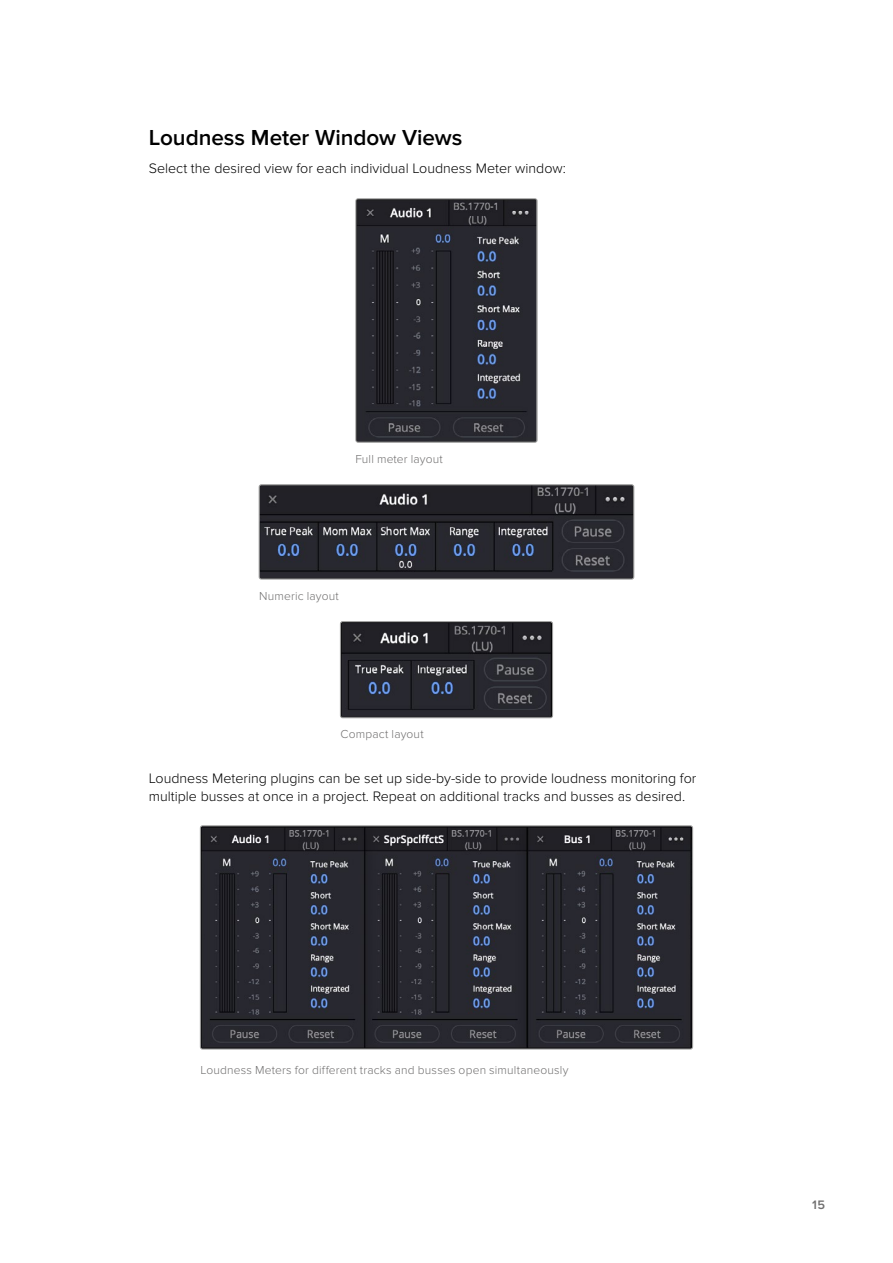
<style>
.page{position:relative;width:893px;height:1263px;background:#fff}
.page>*{position:absolute;margin:0;border:0;box-sizing:border-box;transform-origin:0 0}
.t1{font:600 22.5px "Proxima Nova";letter-spacing:-.005em;color:#000}
.t2{font:300 14.25px/18.8px "Proxima Nova";color:#000}
.t3{font:600 12.75px "Proxima Nova";color:#706f6f}
.t4{font:300 12px "Proxima Nova";letter-spacing:.015em;color:#706f6f}
</style>
<div class="page">
<img style="left:357px;top:200px;width:179px;height:241px">
<div style="left:355px;top:198px;width:183px;height:245px;border:1px solid #9d9d9c;border-radius:2px"></div>
<img style="left:261px;top:486px;width:371px;height:92px">
<div style="left:259px;top:484px;width:375px;height:96px;border:1px solid #9d9d9c;border-radius:2px"></div>
<img style="left:340px;top:623px;width:213px;height:95px">
<div style="left:340px;top:621px;width:213px;height:97px;border:1px solid #9d9d9c;border-radius:2px"></div>
<img style="left:200px;top:827px;width:493px;height:222px">
<div style="left:200px;top:825px;width:493px;height:224px;border:1px solid #9d9d9c;border-radius:2px"></div>
<h1 class="t1" style="left:149px;top:125px;width:315px">Loudness Meter Window Views</h1>
<p class="t2" style="left:149px;top:159px;width:419px">Select the desired view for each individual Loudness Meter window:</p>
<p class="t4" style="left:355px;top:452px;width:89px">Full meter layout</p>
<p class="t4" style="left:259px;top:589px;width:81px">Numeric layout</p>
<p class="t4" style="left:340px;top:727px;width:85px">Compact layout</p>
<p class="t2" style="left:149px;top:769px;width:549px">Loudness Metering plugins can be set up side-by-side to provide loudness monitoring for multiple busses at once in a project. Repeat on additional tracks and busses as desired.</p>
<p class="t4" style="left:200px;top:1063px;width:370px">Loudness Meters for different tracks and busses open simultaneously</p>
<p class="t3" style="left:812px;top:1198px;width:14px">15</p>
</div>
